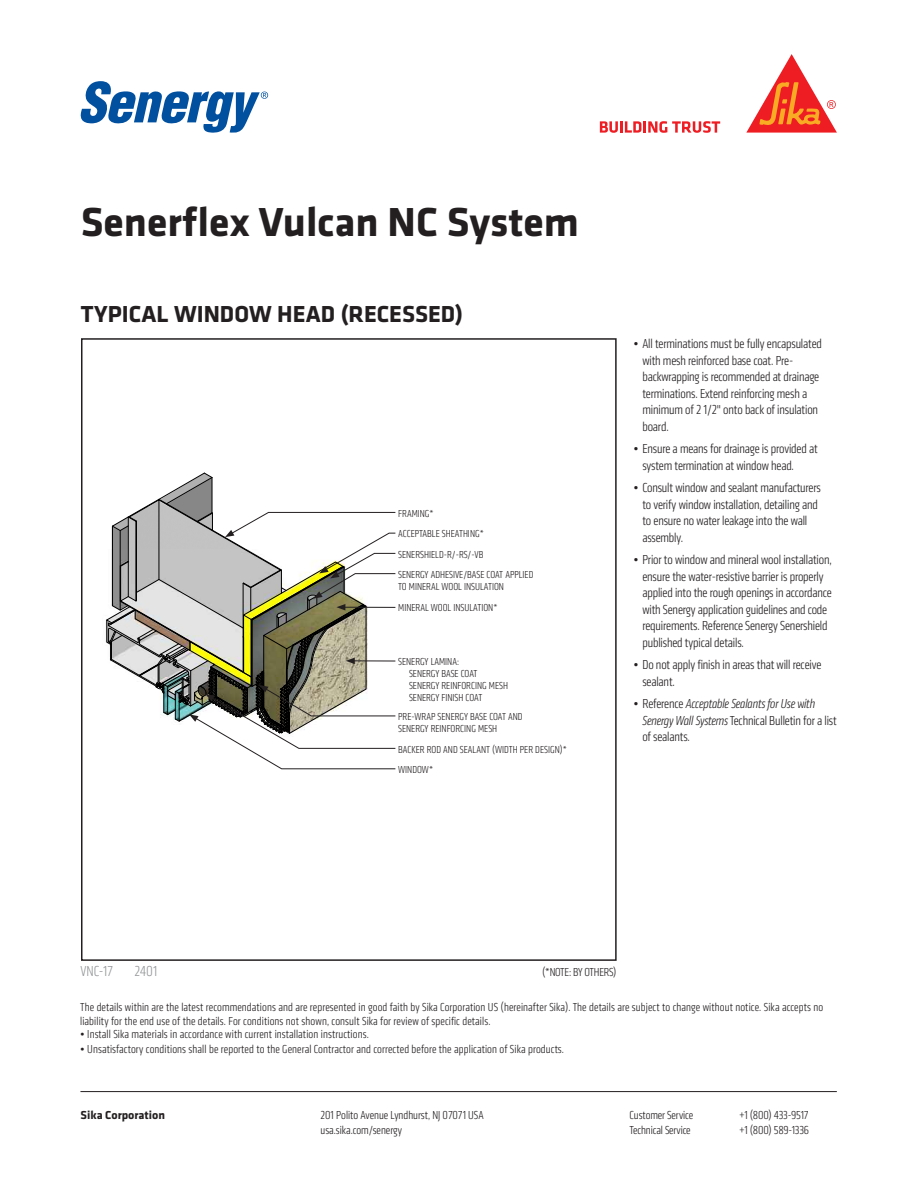
<style>
.page{position:relative;width:918px;height:1188px;background:#fff}
.page>*{position:absolute;margin:0;border:0;box-sizing:border-box;transform-origin:0 0}
.t1{font:700 42px "Klavika";color:#231f20}
.Detail_Product_Descr{font:700 24px "Klavika";color:#231f20}
.Detail_Number{font:300 condensed 15px "Klavika";color:#939598}
.Bulleted_List{font:300 condensed 13.5px/16.5px "Klavika";letter-spacing:-.01em;color:#231f20}
.t2{font:300 condensed 12px/13.5px "Klavika";letter-spacing:.01em;color:#231f20}
.t3{font:300 condensed 12px "Klavika";letter-spacing:-.015em;color:#231f20}
.t4{font:300 condensed 12px "Klavika";letter-spacing:-.02em;color:#231f20}
.t5{font:700 12px "Klavika";color:#231f20}
.Leader_Notes{font:300 condensed 10.5px/12px "Klavika";color:#231f20}
.s1{font-style:italic}
</style>
<div class="page">
<div style="left:81px;top:338px;width:536px;height:623px;border:2px solid #231f20"></div>
<svg style="left:600px;top:121px;width:120px;height:12px"></svg>
<svg style="left:746px;top:54px;width:91px;height:79px"></svg>
<svg style="left:81px;top:81px;width:187px;height:52px"></svg>
<hr style="left:80px;top:1091px;width:757px;height:1px;background:#231f20">
<svg style="left:107px;top:473px;width:289px;height:296px"></svg>
<h1 class="t1" style="left:81px;top:191px;width:500px">Senerflex Vulcan NC System</h1>
<p class="Detail_Product_Descr" style="left:81px;top:297px;width:384px">TYPICAL WINDOW HEAD (RECESSED)</p>
<p class="Leader_Notes" style="left:398px;top:508px;width:37px">FRAMING*</p>
<p class="Leader_Notes" style="left:398px;top:528px;width:87px">ACCEPTABLE SHEATHING*</p>
<p class="Leader_Notes" style="left:398px;top:548px;width:87px">SENERSHIELD-R/-RS/-VB</p>
<p class="Leader_Notes" style="left:398px;top:569px;width:137px">SENERGY ADHESIVE/BASE COAT APPLIED<br>TO MINERAL WOOL INSULATION</p>
<p class="Leader_Notes" style="left:398px;top:602px;width:101px">MINERAL WOOL INSULATION*</p>
<p class="Leader_Notes" style="left:409px;top:656px;width:100px;text-indent:-11px">SENERGY LAMINA:<br>SENERGY BASE COAT<br>SENERGY REINFORCING MESH<br>SENERGY FINISH COAT</p>
<p class="Leader_Notes" style="left:398px;top:710px;width:126px">PRE-WRAP SENERGY BASE COAT AND<br>SENERGY REINFORCING MESH</p>
<p class="Leader_Notes" style="left:398px;top:743px;width:170px">BACKER ROD AND SEALANT (WIDTH PER DESIGN)*</p>
<p class="Leader_Notes" style="left:398px;top:764px;width:37px">WINDOW*</p>
<p class="Bulleted_List" style="left:642px;top:336px;width:181px;text-indent:-9px">• All terminations must be fully encapsulated with mesh reinforced base coat. Pre&shy;backwrapping is recommended at drainage terminations. Extend reinforcing mesh a minimum of 2 1/2" onto back of insulation board.</p>
<p class="Bulleted_List" style="left:642px;top:441px;width:177px;text-indent:-9px">• Ensure a means for drainage is provided at system termination at window head.</p>
<p class="Bulleted_List" style="left:642px;top:480px;width:180px;text-indent:-9px">• Consult window and sealant manufacturers to verify window installation, detailing and to ensure no water leakage into the wall assembly.</p>
<p class="Bulleted_List" style="left:642px;top:552px;width:191px;text-indent:-9px">• Prior to window and mineral wool installation, ensure the water-resistive barrier is properly applied into the rough openings in accordance with Senergy application guidelines and code requirements. Reference Senergy Senershield published typical details.</p>
<p class="Bulleted_List" style="left:642px;top:657px;width:180px;text-indent:-9px">• Do not apply finish in areas that will receive sealant.</p>
<p class="Bulleted_List" style="left:642px;top:696px;width:196px;text-indent:-9px">• Reference <span class="s1">Acceptable Sealants for Use with<br>Senergy Wall Systems</span> Technical Bulletin for a list of sealants.</p>
<p class="Detail_Number" style="left:80px;top:963px;width:34px">VNC-17</p>
<p class="Detail_Number" style="left:134px;top:963px;width:24px">2401</p>
<p class="t4" style="left:542px;top:966px;width:76px">(*NOTE: BY OTHERS)</p>
<p class="t2" style="left:80px;top:1001px;width:745px">The details within are the latest recommendations and are represented in good faith by Sika Corporation US (hereinafter Sika). The details are subject to change without notice. Sika accepts no liability for the end use of the details. For conditions not shown, consult Sika for review of specific details.</p>
<p class="t2" style="left:80px;top:1028px;width:290px">• Install Sika materials in accordance with current installation instructions.</p>
<p class="t2" style="left:80px;top:1043px;width:485px">• Unsatisfactory conditions shall be reported to the General Contractor and corrected before the application of Sika products.</p>
<p class="t5" style="left:81px;top:1106px;width:86px">Sika Corporation</p>
<p class="t2" style="left:321px;top:1108px;width:165px">201 Polito Avenue Lyndhurst, NJ 07071 USA</p>
<p class="t2" style="left:630px;top:1108px;width:65px">Customer Service</p>
<p class="t3" style="left:739px;top:1108px;width:71px">+1 (800) 433-9517</p>
<p class="t2" style="left:321px;top:1123px;width:83px">usa.sika.com/senergy</p>
<p class="t2" style="left:630px;top:1123px;width:63px">Technical Service</p>
<p class="t3" style="left:739px;top:1123px;width:71px">+1 (800) 589-1336</p>
</div>
